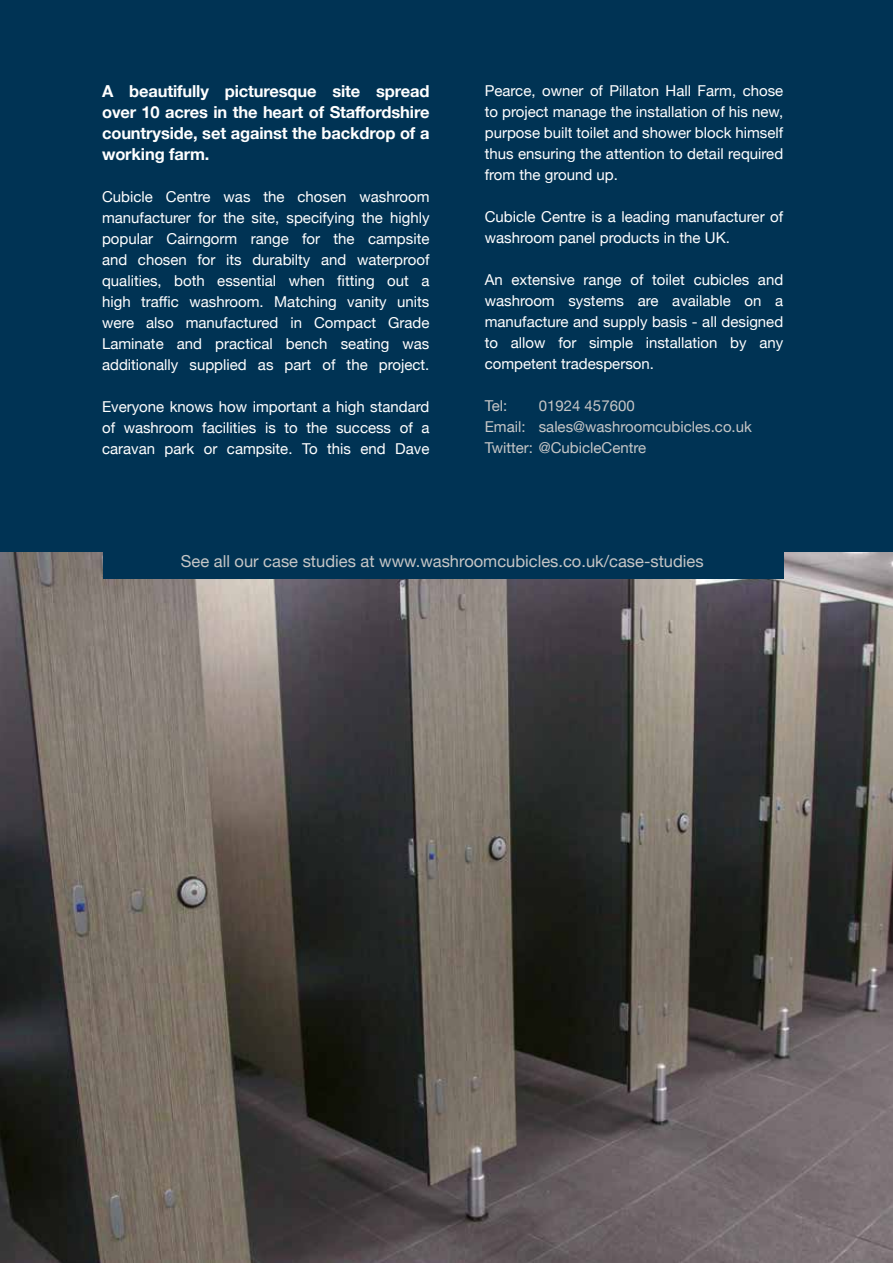
<style>
.page{position:relative;width:893px;height:1263px;background:#fff}
.page>*{position:absolute;margin:0;border:0;box-sizing:border-box;transform-origin:0 0}
.t1{font:700 16.5px/21px "Helvetica Neue";letter-spacing:-.01em;color:#fff;text-align:justify}
.t2{font:16.5px "Helvetica Neue";color:#c6c6c6}
.t3{font:15px/21px "Helvetica Neue";color:#fff;text-align:justify}
.t4{font:15px/21px "Helvetica Neue";color:#c6c6c6}
</style>
<div class="page">
<div style="left:0;top:0;width:893px;height:553px;background:#003354"></div>
<img style="left:0;top:553px;width:893px;height:710px">
<div style="left:103px;top:535px;width:680px;height:43px;background:#003354"></div>
<p class="t1" style="left:102px;top:81px;width:329px">A beautifully picturesque site spread over 10 acres in the heart of Staffordshire countryside, set against the backdrop of a working farm.</p>
<p class="t3" style="left:102px;top:187px;width:329px">Cubicle Centre was the chosen washroom manufacturer for the site, specifying the highly popular Cairngorm range for the campsite and chosen for its durabilty and waterproof qualities, both essential when fitting out a high traffic washroom. Matching vanity units were also manufactured in Compact Grade Laminate and practical bench seating was additionally supplied as part of the project.</p>
<p class="t3" style="left:102px;top:397px;width:329px">Everyone knows how important a high standard of washroom facilities is to the success of a caravan park or campsite. To this end Dave</p>
<p class="t3" style="left:485px;top:81px;width:300px">Pearce, owner of Pillaton Hall Farm, chose to project manage the installation of his new, purpose built toilet and shower block himself thus ensuring the attention to detail required from the ground up.</p>
<p class="t3" style="left:485px;top:207px;width:300px">Cubicle Centre is a leading manufacturer of washroom panel products in the UK.</p>
<p class="t3" style="left:485px;top:270px;width:300px">An extensive range of toilet cubicles and washroom systems are available on a manufacture and supply basis - all designed to allow for simple installation by any competent tradesperson.</p>
<p class="t4" style="left:485px;top:396px;width:24px">Tel:</p>
<p class="t4" style="left:485px;top:396px;width:269px;text-indent:54px">01924 457600<br>Email: sales@washroomcubicles.co.uk<br>Twitter: @CubicleCentre</p>
<p class="t2" style="left:181px;top:550px;width:524px">See all our case studies at www.washroomcubicles.co.uk/case-studies</p>
</div>
